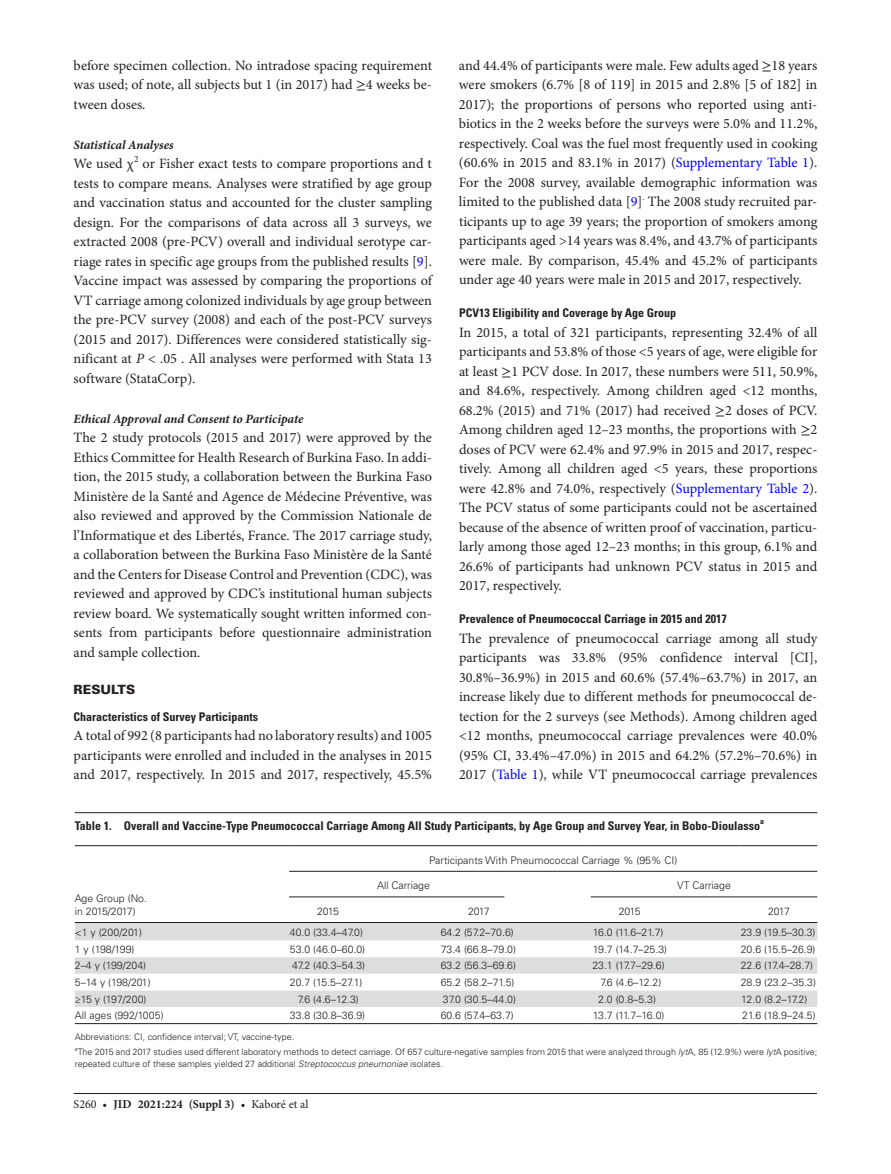
<style>
.page{position:relative;width:891px;height:1174px;background:#fff}
.page>*{position:absolute;margin:0;border:0;box-sizing:border-box;transform-origin:0 0}
.t1{font:14.25px/19.5px "Minion Pro";color:#231f20;text-align:justify}
.t2{font:italic 700 12.75px "Minion Pro";letter-spacing:-.005em;color:#231f20}
.t3{font:900 12.75px "Univers LT Std";color:#231f20}
.t4{font:700 condensed 12px "Univers LT Std";color:#231f20}
.t5{font:700 12px "Minion Pro";color:#231f20}
.t6{font:300 10.5px/13.5px "Univers LT Std";color:#231f20}
.t7{font:9.45px "Minion Pro";color:#231f20}
.t8{font:300 9px/15px "Univers LT Std";color:#231f20}
.t9{font:700 condensed 7.95px "Univers LT Std";color:#231f20}
.s1{font-family:"STIX General"}
.s2{color:#00f}
.s3{font-style:italic}
.s4{font-weight:400}
</style>
<div class="page">
<hr style="left:74px;top:1093px;width:743px;height:1px;background:#231f20">
<hr style="left:75px;top:812px;width:742px;height:1px;background:#231f20">
<svg style="left:75px;top:846px;width:742px;height:52px"></svg>
<div style="left:75px;top:923px;width:742px;height:18px;background:#dcdddf"></div>
<svg style="left:75px;top:957px;width:742px;height:50px;fill:#dcdddf"></svg>
<hr style="left:75px;top:845px;width:214px;height:1px;background:#231f20">
<hr style="left:289px;top:845px;width:151px;height:1px;background:#231f20">
<hr style="left:440px;top:845px;width:151px;height:1px;background:#231f20">
<hr style="left:591px;top:845px;width:150px;height:1px;background:#231f20">
<hr style="left:741px;top:845px;width:76px;height:1px;background:#231f20">
<hr style="left:75px;top:922px;width:214px;height:1px;background:#231f20">
<hr style="left:289px;top:922px;width:151px;height:1px;background:#231f20">
<hr style="left:440px;top:922px;width:151px;height:1px;background:#231f20">
<hr style="left:591px;top:922px;width:150px;height:1px;background:#231f20">
<hr style="left:741px;top:922px;width:76px;height:1px;background:#231f20">
<hr style="left:75px;top:1023px;width:214px;height:1px;background:#231f20">
<hr style="left:289px;top:1023px;width:151px;height:1px;background:#231f20">
<hr style="left:440px;top:1023px;width:151px;height:1px;background:#231f20">
<hr style="left:591px;top:1023px;width:150px;height:1px;background:#231f20">
<hr style="left:741px;top:1023px;width:76px;height:1px;background:#231f20">
<hr style="left:289px;top:871px;width:528px;height:1px;background:#231f20">
<hr style="left:289px;top:896px;width:215px;height:1px;background:#231f20">
<hr style="left:591px;top:896px;width:226px;height:1px;background:#231f20">
<p class="t1" style="left:459px;top:55px;width:360px">and 44.4% of participants were male. Few adults aged <span class="s1">≥</span>18 years were smokers (6.7% [8 of 119] in 2015 and 2.8% [5 of 182] in 2017); the proportions of persons who reported using anti&shy;biotics in the 2 weeks before the surveys were 5.0% and 11.2%, respectively. Coal was the fuel most frequently used in cooking (60.6% in 2015 and 83.1% in 2017) (<span class="s2">Supplementary Table 1</span>).<br>For the 2008 survey, available demographic information was limited to the published data [<span class="s2">9</span>]<sup>.</sup> The 2008 study recruited par&shy;ticipants up to age 39 years; the proportion of smokers among participants aged &gt;14 years was 8.4%, and 43.7% of participants were male. By comparison, 45.4% and 45.2% of participants under age 40 years were male in 2015 and 2017, respectively.</p>
<p class="t4" style="left:459px;top:306px;width:219px">PCV13 Eligibility and Coverage by Age Group</p>
<p class="t1" style="left:459px;top:322px;width:360px">In 2015, a total of 321 participants, representing 32.4% of all participants and 53.8% of those &lt;5 years of age, were eligible for at least <span class="s1">≥</span>1 PCV dose. In 2017, these numbers were 511, 50.9%, and 84.6%, respectively. Among children aged &lt;12 months, 68.2% (2015) and 71% (2017) had received <span class="s1">≥</span>2 doses of PCV.<br>Among children aged 12–23 months, the proportions with <span class="s1">≥</span>2 doses of PCV were 62.4% and 97.9% in 2015 and 2017, respec&shy;tively. Among all children aged &lt;5 years, these proportions were 42.8% and 74.0%, respectively (<span class="s2">Supplementary Table 2</span>).<br>The PCV status of some participants could not be ascertained because of the absence of written proof of vaccination, particu&shy;larly among those aged 12–23 months; in this group, 6.1% and 26.6% of participants had unknown PCV status in 2015 and 2017, respectively.</p>
<p class="t4" style="left:459px;top:612px;width:269px">Prevalence of Pneumococcal Carriage in 2015 and 2017</p>
<p class="t1" style="left:459px;top:628px;width:360px">The prevalence of pneumococcal carriage among all study participants was 33.8% (95% confidence interval [CI], 30.8%–36.9%) in 2015 and 60.6% (57.4%–63.7%) in 2017, an increase likely due to different methods for pneumococcal de&shy;tection for the 2 surveys (see Methods). Among children aged &lt;12 months, pneumococcal carriage prevalences were 40.0% (95% CI, 33.4%–47.0%) in 2015 and 64.2% (57.2%–70.6%) in 2017 (<span class="s2">Table 1</span>), while VT pneumococcal carriage prevalences</p>
<p class="t4" style="left:75px;top:818px;width:687px">Table 1. Overall and Vaccine-Type Pneumococcal Carriage Among All Study Participants, by Age Group and Survey Year, in Bobo-Dioulasso</p>
<p class="t9" style="left:760px;top:816px;width:5px">a</p>
<p class="t1" style="left:74px;top:55px;width:360px">before specimen collection. No intradose spacing requirement was used; of note, all subjects but 1 (in 2017) had <span class="s1">≥</span>4 weeks be&shy;tween doses.</p>
<p class="t2" style="left:74px;top:136px;width:102px">Statistical Analyses</p>
<p class="t1" style="left:74px;top:154px;width:61px">We used χ</p>
<p class="t7" style="left:134px;top:152px;width:6px">2</p>
<p class="t1" style="left:74px;top:154px;width:360px;text-indent:69px">or Fisher exact tests to compare proportions and t tests to compare means. Analyses were stratified by age group and vaccination status and accounted for the cluster sampling design. For the comparisons of data across all 3 surveys, we extracted 2008 (pre-PCV) overall and individual serotype car&shy;riage rates in specific age groups from the published results [<span class="s2">9</span>].<br>Vaccine impact was assessed by comparing the proportions of VT carriage among colonized individuals by age group between the pre-PCV survey (2008) and each of the post-PCV surveys (2015 and 2017). Differences were considered statistically sig&shy;nificant at <span class="s3">P</span> &lt; .05 . All analyses were performed with Stata 13 software (StataCorp).</p>
<p class="t2" style="left:74px;top:410px;width:231px">Ethical Approval and Consent to Participate</p>
<p class="t1" style="left:74px;top:428px;width:360px">The 2 study protocols (2015 and 2017) were approved by the Ethics Committee for Health Research of Burkina Faso. In addi&shy;tion, the 2015 study, a collaboration between the Burkina Faso Ministère de la Santé and Agence de Médecine Préventive, was also reviewed and approved by the Commission Nationale de l’Informatique et des Libertés, France. The 2017 carriage study, a collaboration between the Burkina Faso Ministère de la Santé and the Centers for Disease Control and Prevention (CDC), was reviewed and approved by CDC’s institutional human subjects review board. We systematically sought written informed con&shy;sents from participants before questionnaire administration and sample collection.</p>
<p class="t3" style="left:74px;top:681px;width:63px">RESULTS</p>
<p class="t4" style="left:74px;top:709px;width:186px">Characteristics of Survey Participants</p>
<p class="t1" style="left:74px;top:726px;width:360px">A total of 992 (8 participants had no laboratory results) and 1005 participants were enrolled and included in the analyses in 2015 and 2017, respectively. In 2015 and 2017, respectively, 45.5%</p>
<p class="t6" style="left:429px;top:853px;width:250px">Participants With Pneumococcal Carriage % (95% CI)</p>
<p class="t6" style="left:75px;top:891px;width:74px">Age Group (No. in 2015/2017)</p>
<p class="t6" style="left:377px;top:879px;width:54px">All Carriage</p>
<p class="t6" style="left:677px;top:879px;width:55px">VT Carriage</p>
<p class="t6" style="left:317px;top:905px;width:24px">2015</p>
<p class="t6" style="left:468px;top:905px;width:23px">2017</p>
<p class="t6" style="left:619px;top:905px;width:24px">2015</p>
<p class="t6" style="left:768px;top:905px;width:23px">2017</p>
<p class="t6" style="left:75px;top:926px;width:69px">&lt;1 y (200/201)</p>
<p class="t6" style="left:290px;top:926px;width:75px">40.0 (33.4–47.0)</p>
<p class="t6" style="left:441px;top:926px;width:75px">64.2 (57.2–70.6)</p>
<p class="t6" style="left:593px;top:926px;width:72px">16.0 (11.6–21.7)</p>
<p class="t6" style="left:741px;top:926px;width:76px">23.9 (19.5–30.3)</p>
<p class="t6" style="left:75px;top:942px;width:61px">1 y (198/199)</p>
<p class="t6" style="left:290px;top:942px;width:77px">53.0 (46.0–60.0)</p>
<p class="t6" style="left:441px;top:942px;width:77px">73.4 (66.8–79.0)</p>
<p class="t6" style="left:593px;top:942px;width:76px">19.7 (14.7–25.3)</p>
<p class="t6" style="left:741px;top:942px;width:76px">20.6 (15.5–26.9)</p>
<p class="t6" style="left:75px;top:959px;width:73px">2–4 y (199/204)</p>
<p class="t6" style="left:292px;top:959px;width:75px">47.2 (40.3–54.3)</p>
<p class="t6" style="left:441px;top:959px;width:77px">63.2 (56.3–69.6)</p>
<p class="t6" style="left:592px;top:959px;width:74px">23.1 (17.7–29.6)</p>
<p class="t6" style="left:741px;top:959px;width:74px">22.6 (17.4–28.7)</p>
<p class="t6" style="left:75px;top:975px;width:77px">5–14 y (198/201)</p>
<p class="t6" style="left:290px;top:975px;width:74px">20.7 (15.5–27.1)</p>
<p class="t6" style="left:441px;top:975px;width:75px">65.2 (58.2–71.5)</p>
<p class="t6" style="left:600px;top:975px;width:62px">7.6 (4.6–12.2)</p>
<p class="t6" style="left:741px;top:975px;width:77px">28.9 (23.2–35.3)</p>
<p class="t6" style="left:75px;top:992px;width:73px">≥15 y (197/200)</p>
<p class="t6" style="left:298px;top:992px;width:62px">7.6 (4.6–12.3)</p>
<p class="t6" style="left:443px;top:992px;width:75px">37.0 (30.5–44.0)</p>
<p class="t6" style="left:598px;top:992px;width:59px">2.0 (0.8–5.3)</p>
<p class="t6" style="left:741px;top:992px;width:68px">12.0 (8.2–17.2)</p>
<p class="t6" style="left:75px;top:1009px;width:90px">All ages (992/1005)</p>
<p class="t6" style="left:290px;top:1009px;width:77px">33.8 (30.8–36.9)</p>
<p class="t6" style="left:441px;top:1009px;width:75px">60.6 (57.4–63.7)</p>
<p class="t6" style="left:593px;top:1009px;width:73px">13.7 (11.7–16.0)</p>
<p class="t6" style="left:742px;top:1009px;width:75px">21.6 (18.9–24.5)</p>
<p class="t8" style="left:75px;top:1030px;width:744px">Abbreviations: CI, confidence interval; VT, vaccine-type.<br><sup>a</sup>The 2015 and 2017 studies used different laboratory methods to detect carriage. Of 657 culture-negative samples from 2015 that were analyzed through <span class="s3">lyt</span>A, 85 (12.9%) were <span class="s3">lyt</span>A positive;</p>
<p class="t8" style="left:75px;top:1057px;width:370px">repeated culture of these samples yielded 27 additional <span class="s3">Streptococcus pneumoniae</span> isolates.</p>
<p class="t5" style="left:74px;top:1095px;width:236px"><span class="s4">S260 •</span> jid 2021:224 (Suppl 3) <span class="s4">• Kaboré et al</span></p>
</div>
